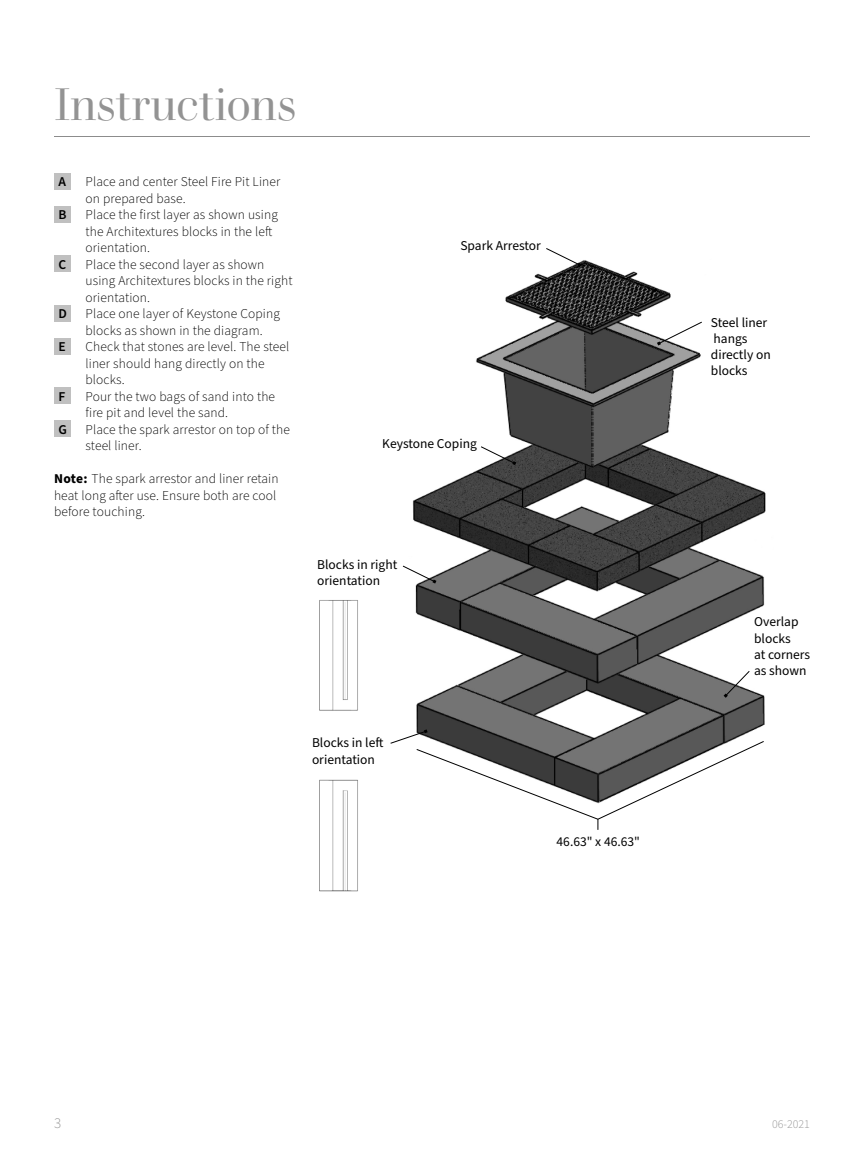
<style>
.page{position:relative;width:864px;height:1175px;background:#fff}
.page>*{position:absolute;margin:0;border:0;box-sizing:border-box;transform-origin:0 0}
.t1{font:45px "Walbaum 60 pt";letter-spacing:.005em;color:#939393}
.t2{font:300 15px "Source Sans Pro";color:#939393}
.Instructional_Text{font:300 13.5px/16.5px "Source Sans Pro";letter-spacing:.01em;color:#000}
.t3{font:13.5px/16.2px "Source Sans Pro";color:#000}
.t4{font:600 13.5px "Source Sans Pro";color:#000}
.t5{font:300 12px "Source Sans Pro";color:#939393}
.s1{font-weight:700}
</style>
<div class="page">
<hr style="left:54px;top:136px;width:756px;height:1px;background:#000">
<img style="left:412px;top:260px;width:354px;height:469px">
<svg style="left:480px;top:446px;width:36px;height:19px"></svg>
<svg style="left:657px;top:321px;width:46px;height:24px"></svg>
<div style="left:54px;top:206px;width:16px;height:16px;background:#c0c0c0"></div>
<div style="left:54px;top:255px;width:16px;height:17px;background:#c0c0c0"></div>
<div style="left:54px;top:305px;width:16px;height:16px;background:#c0c0c0"></div>
<div style="left:54px;top:338px;width:16px;height:16px;background:#c0c0c0"></div>
<svg style="left:402px;top:565px;width:34px;height:18px"></svg>
<svg style="left:545px;top:248px;width:37px;height:19px"></svg>
<div style="left:54px;top:387px;width:16px;height:17px;background:#c0c0c0"></div>
<svg style="left:724px;top:670px;width:26px;height:27px"></svg>
<div style="left:54px;top:173px;width:16px;height:16px;background:#c0c0c0"></div>
<svg style="left:390px;top:729px;width:374px;height:101px"></svg>
<div style="left:54px;top:420px;width:16px;height:17px;background:#c0c0c0"></div>
<img style="left:319px;top:779px;width:39px;height:113px">
<img style="left:319px;top:600px;width:39px;height:111px">
<p class="t1" style="left:54px;top:68px;width:243px">Instructions</p>
<p class="t4" style="left:59px;top:172px;width:9px">A</p>
<p class="Instructional_Text" style="left:86px;top:174px;width:196px">Place and center Steel Fire Pit Liner on prepared base.</p>
<p class="t4" style="left:59px;top:206px;width:10px">B</p>
<p class="Instructional_Text" style="left:86px;top:207px;width:194px">Place the first layer as shown using the Architextures blocks in the left orientation.</p>
<p class="t4" style="left:59px;top:255px;width:9px">C</p>
<p class="Instructional_Text" style="left:86px;top:256px;width:209px">Place the second layer as shown using Architextures blocks in the right orientation.</p>
<p class="t4" style="left:59px;top:304px;width:10px">D</p>
<p class="Instructional_Text" style="left:86px;top:306px;width:196px">Place one layer of Keystone Coping blocks as shown in the diagram.</p>
<p class="t4" style="left:59px;top:338px;width:9px">E</p>
<p class="Instructional_Text" style="left:86px;top:339px;width:205px">Check that stones are level. The steel liner should hang directly on the blocks.</p>
<p class="t4" style="left:59px;top:387px;width:8px">F</p>
<p class="Instructional_Text" style="left:86px;top:388px;width:191px">Pour the two bags of sand into the fire pit and level the sand.</p>
<p class="t4" style="left:59px;top:420px;width:10px">G</p>
<p class="Instructional_Text" style="left:86px;top:421px;width:206px">Place the spark arrestor on top of the steel liner.</p>
<p class="Instructional_Text" style="left:54px;top:471px;width:226px"><span class="s1">Note:</span> The spark arrestor and liner retain heat long after use. Ensure both are cool before touching.</p>
<p class="t3" style="left:460px;top:238px;width:82px">Spark Arrestor</p>
<p class="t3" style="left:382px;top:436px;width:96px">Keystone Coping</p>
<p class="t3" style="left:317px;top:556px;width:82px">Blocks in right orientation</p>
<p class="t3" style="left:312px;top:735px;width:73px">Blocks in left</p>
<p class="t3" style="left:312px;top:751px;width:64px">orientation</p>
<p class="t3" style="left:557px;top:834px;width:85px">46.63" x 46.63"</p>
<p class="t3" style="left:711px;top:314px;width:58px">Steel liner hangs</p>
<p class="t3" style="left:711px;top:347px;width:61px">directly on blocks</p>
<p class="t3" style="left:754px;top:614px;width:46px">Overlap blocks</p>
<p class="t3" style="left:754px;top:646px;width:58px">at corners as shown</p>
<p class="t2" style="left:54px;top:1112px;width:9px">3</p>
<p class="t5" style="left:772px;top:1115px;width:39px">06-2021</p>
</div>
